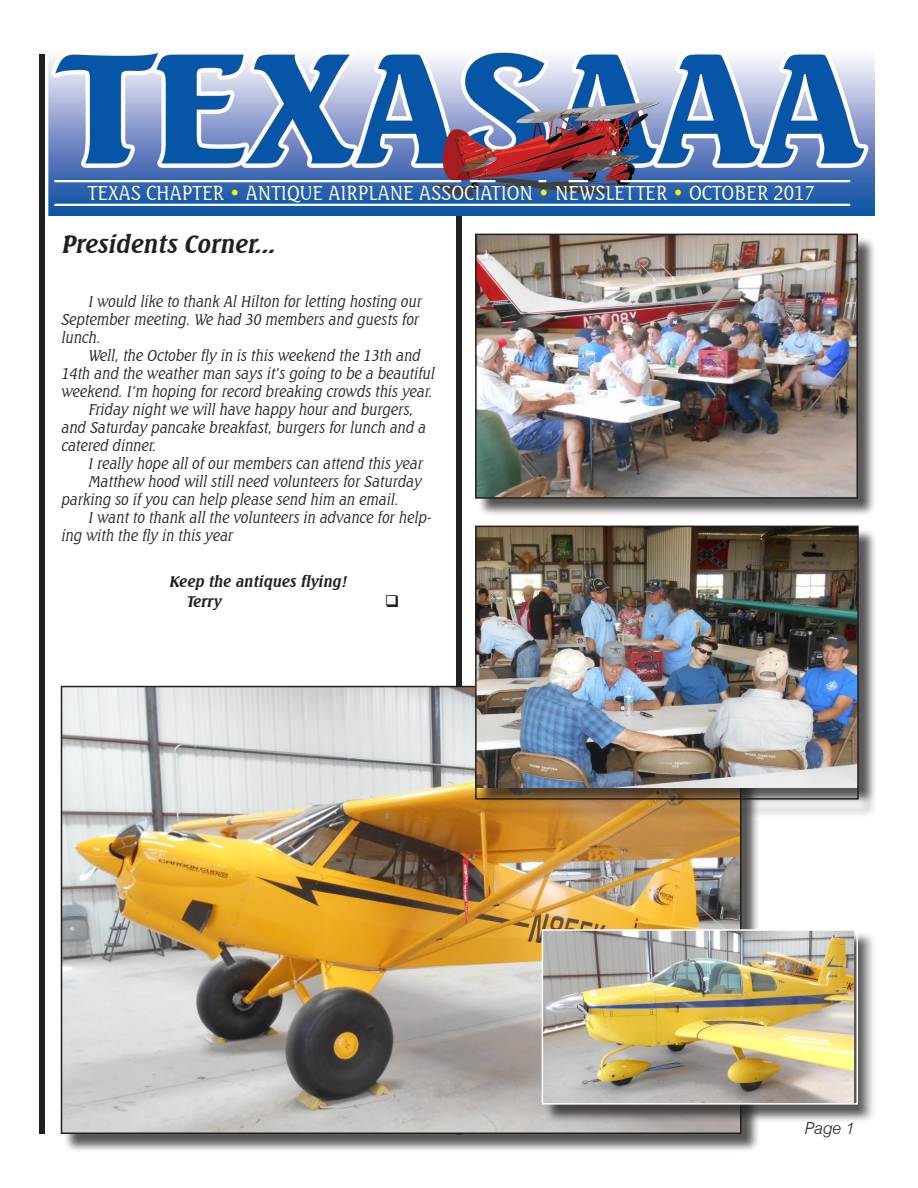
<style>
.page{position:relative;width:918px;height:1188px;background:#fff}
.page>*{position:absolute;margin:0;border:0;box-sizing:border-box;transform-origin:0 0}
.t1{font:italic 700 24px "Seagull BT";color:#231f20}
.t2{font:300 19.5px "Seagull BT";color:#fff}
.t3{font:italic 300 16.5px "Swiss 721 BT";color:#231f20}
.t4{font:italic 300 15px/18px "Seagull BT";color:#231f20}
.t5{font:italic 700 15px "Seagull BT";color:#231f20}
.s1{color:#fff101}
</style>
<div class="page">
<div style="left:39px;top:54px;width:6px;height:1080px;background:#231f20"></div>
<div style="left:456px;top:55px;width:6px;height:1080px;background:#231f20"></div>
<img style="left:49px;top:52px;width:825px;height:163px">
<hr style="left:55px;top:204px;width:794px;height:2px;background:#fff">
<hr style="left:55px;top:180px;width:405px;height:2px;background:#fff">
<hr style="left:471px;top:180px;width:24px;height:2px;background:#fff">
<hr style="left:621px;top:180px;width:228px;height:2px;background:#fff">
<svg style="left:569px;top:180px;width:18px;height:2px"></svg>
<svg style="left:539px;top:180px;width:6px;height:2px"></svg>
<div style="left:63px;top:688px;width:697px;height:464px;background:#231f20;opacity:.75"></div>
<img style="left:64px;top:689px;width:675px;height:442px">
<div style="left:477px;top:236px;width:399px;height:281px;background:#231f20;opacity:.75"></div>
<img style="left:478px;top:237px;width:377px;height:259px">
<div style="left:475px;top:234px;width:383px;height:265px;border:2px solid #231f20"></div>
<div style="left:477px;top:528px;width:401px;height:290px;background:#231f20;opacity:.75"></div>
<img style="left:478px;top:529px;width:378px;height:258px">
<div style="left:475px;top:526px;width:384px;height:274px;border:2px solid #231f20"></div>
<div style="left:544px;top:932px;width:333px;height:191px;background:#231f20;opacity:.75"></div>
<img style="left:545px;top:932px;width:309px;height:170px">
<div style="left:542px;top:929px;width:316px;height:176px;border:2px solid #fff"></div>
<p class="t2" style="left:88px;top:180px;width:728px">TEXAS CHAPTER <span class="s1">•</span> ANTIQUE AIRPLANE ASSOCIATION <span class="s1">•</span> NEWSLETTER <span class="s1">•</span> OCTOBER 2017</p>
<p class="t1" style="left:61px;top:228px;width:221px">Presidents Corner...</p>
<p class="t4" style="left:61px;top:292px;width:365px;text-indent:27px">Iwould like to thank AlHilton forletting hosting our<br>Septembermeeting.We had 30 membersand guestsfor lunch.</p>
<p class="t4" style="left:61px;top:346px;width:378px;text-indent:27px">Well,the Octoberfly in isthisweekend the 13th and<br>14th and the weatherman saysit’sgoing to be a beautiful weekend.I’m hoping forrecord breaking crowdsthisyear.</p>
<p class="t4" style="left:61px;top:400px;width:370px;text-indent:27px">Friday nightwe willhave happy hourand burgers, and Saturday pancake breakfast,burgersforlunch and a catered dinner.</p>
<p class="t4" style="left:88px;top:454px;width:339px">Ireally hope allof ourmemberscan attend thisyear</p>
<p class="t4" style="left:61px;top:472px;width:362px;text-indent:27px">Matthew hood willstillneed volunteersforSaturday parking so if you can help please send him an email.</p>
<p class="t4" style="left:61px;top:508px;width:375px;text-indent:27px">Iwantto thank allthe volunteersin advance forhelp&shy;ing with the fly in thisyear</p>
<p class="t5" style="left:169px;top:572px;width:183px">Keep the antiques flying!</p>
<p class="t5" style="left:186px;top:592px;width:36px">Terry</p>
<p class="t3" style="left:805px;top:1118px;width:51px">Page 1</p>
</div>
